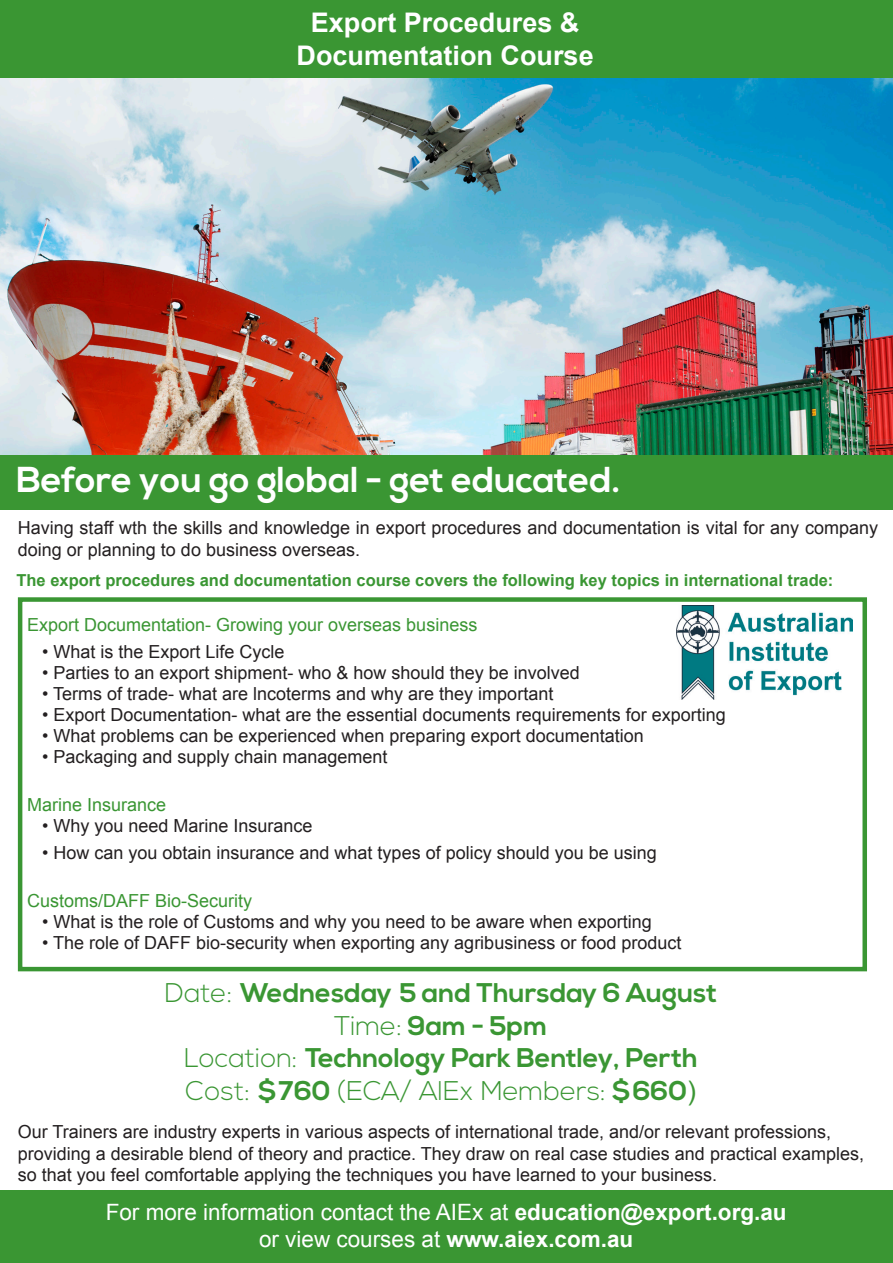
<style>
.page{position:relative;width:893px;height:1263px;background:#fff}
.page>*{position:absolute;margin:0;border:0;box-sizing:border-box;transform-origin:0 0}
.t1{font:700 36px "Nexa";color:#fff}
.t2{font:700 27px "Nexa";color:#3a9633}
.t3{font:700 27px "Arial";color:#fff}
.t4{font:300 27px "Nexa";color:#3a9633}
.t5{font:22.5px "Arial";color:#fff}
.t6{font:18px/21.6px "Arial";color:#231f20}
.t7{font:18px "Arial";color:#3a9633}
.t8{font:700 16.5px "Arial";color:#3a9633}
.s1{font-weight:300}
.s2{font-weight:700}
.s3{font-family:"Arial";font-weight:400}
</style>
<div class="page">
<div style="left:0;top:0;width:893px;height:79px;background:#3a9633"></div>
<div style="left:0;top:1190px;width:893px;height:73px;background:#3a9633"></div>
<div style="left:18px;top:597px;width:849px;height:374px;border:4px solid #3a9633"></div>
<div style="left:0;top:454px;width:893px;height:56px;background:#3a9633"></div>
<img style="left:677px;top:605px;width:175px;height:94px">
<img style="left:0;top:79px;width:893px;height:375px">
<p class="t3" style="left:311px;top:5px;width:270px">Export Procedures &amp;</p>
<p class="t3" style="left:297px;top:37px;width:299px">Documentation Course</p>
<p class="t1" style="left:16px;top:459px;width:606px">Before you go global - get educated.</p>
<p class="t6" style="left:18px;top:517px;width:862px">Having staff wth the skills and knowledge in export procedures and documentation is vital for any company doing or planning to do business overseas.</p>
<p class="t8" style="left:16px;top:569px;width:818px">The export procedures and documentation course covers the following key topics in international trade:</p>
<p class="t7" style="left:27px;top:613px;width:452px">Export Documentation- Growing your overseas business</p>
<p class="t6" style="left:42px;top:641px;width:244px">• What is the Export Life Cycle</p>
<p class="t6" style="left:42px;top:662px;width:539px">• Parties to an export shipment- who &amp; how should they be involved</p>
<p class="t6" style="left:42px;top:683px;width:513px">• Terms of trade- what are lncoterms and why are they important</p>
<p class="t6" style="left:42px;top:704px;width:685px">• Export Documentation- what are the essential documents requirements for exporting</p>
<p class="t6" style="left:42px;top:725px;width:603px">• What problems can be experienced when preparing export documentation</p>
<p class="t6" style="left:42px;top:746px;width:347px">• Packaging and supply chain management</p>
<p class="t7" style="left:27px;top:793px;width:141px">Marine Insurance</p>
<p class="t6" style="left:42px;top:815px;width:272px">• Why you need Marine Insurance</p>
<p class="t6" style="left:42px;top:842px;width:616px">• How can you obtain insurance and what types of policy should you be using</p>
<p class="t7" style="left:27px;top:889px;width:227px">Customs/DAFF Bio-Security</p>
<p class="t6" style="left:42px;top:911px;width:611px">• What is the role of Customs and why you need to be aware when exporting</p>
<p class="t6" style="left:42px;top:932px;width:641px">• The role of DAFF bio-security when exporting any agribusiness or food product</p>
<p class="t2" style="left:165px;top:977px;width:554px"><span class="s1">Date:</span> Wednesday 5 and Thursday 6 August</p>
<p class="t2" style="left:334px;top:1010px;width:215px"><span class="s1">Time:</span> 9am - 5pm</p>
<p class="t2" style="left:184px;top:1042px;width:515px"><span class="s1">Location:</span> Technology Park Bentley, Perth</p>
<p class="t4" style="left:186px;top:1075px;width:512px">Cost: <span class="s2">$760</span> (ECA/ AlEx Members: <span class="s2">$660</span><span class="s3">)</span></p>
<p class="t6" style="left:18px;top:1121px;width:848px">Our Trainers are industry experts in various aspects of international trade, and/or relevant professions, providing a desirable blend of theory and practice. They draw on real case studies and practical examples, so that you feel comfortable applying the techniques you have learned to your business.</p>
<p class="t5" style="left:106px;top:1197px;width:682px">For more information contact the AIEx at <span class="s2">education@export.org.au</span></p>
<p class="t5" style="left:259px;top:1224px;width:376px">or view courses at <span class="s2">www.aiex.com.au</span></p>
</div>
